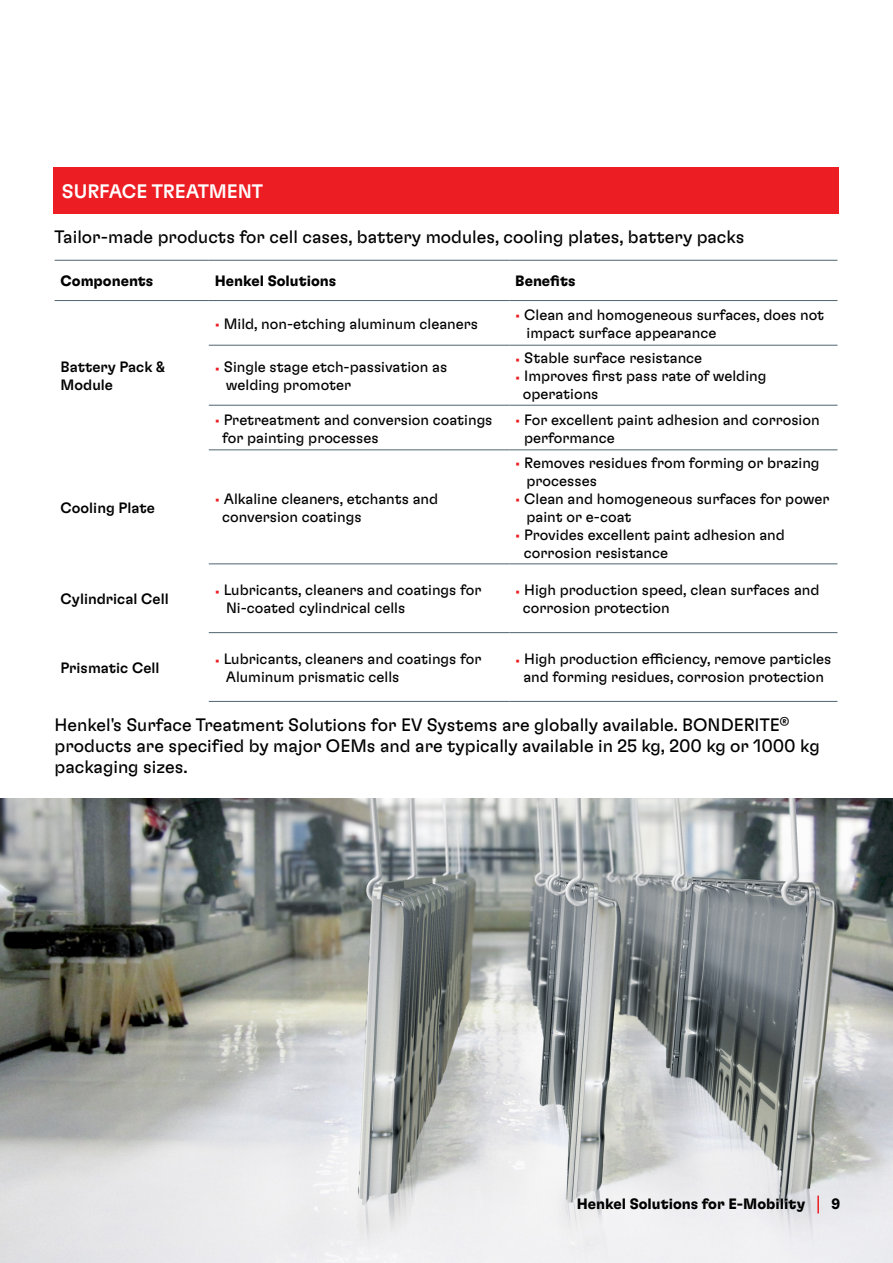
<style>
.page{position:relative;width:893px;height:1263px;background:#fff}
.page>*{position:absolute;margin:0;border:0;box-sizing:border-box;transform-origin:0 0}
.t1{font:500 19.5px "Henkel GT Flexa";letter-spacing:-.01em;color:#fff}
.t2{font:18px/21px "Henkel GT Flexa";color:#000}
.t3{font:15px/18px "Henkel GT Flexa";color:#000}
.t4{font:700 15px "Henkel GT Flexa";color:#000}
.t5{font:500 15px/18px "Henkel GT Flexa";color:#000}
.s1{color:#ed1d24}
</style>
<div class="page">
<img style="left:0;top:798px;width:893px;height:465px">
<div style="left:53px;top:167px;width:786px;height:46px;background:#ed1d24"></div>
<hr style="left:55px;top:260px;width:154px;height:1px;background:#4e6470">
<hr style="left:209px;top:260px;width:300px;height:1px;background:#4e6470">
<hr style="left:509px;top:260px;width:328px;height:1px;background:#4e6470">
<hr style="left:55px;top:300px;width:154px;height:1px;background:#4e6470">
<hr style="left:209px;top:300px;width:300px;height:1px;background:#4e6470">
<hr style="left:509px;top:300px;width:328px;height:1px;background:#4e6470">
<hr style="left:209px;top:345px;width:300px;height:1px;background:#4e6470">
<hr style="left:509px;top:345px;width:328px;height:1px;background:#4e6470">
<hr style="left:209px;top:405px;width:300px;height:1px;background:#4e6470">
<hr style="left:509px;top:405px;width:328px;height:1px;background:#4e6470">
<hr style="left:209px;top:449px;width:300px;height:1px;background:#4e6470">
<hr style="left:509px;top:449px;width:328px;height:1px;background:#4e6470">
<hr style="left:209px;top:563px;width:300px;height:1px;background:#4e6470">
<hr style="left:509px;top:563px;width:328px;height:1px;background:#4e6470">
<hr style="left:209px;top:632px;width:300px;height:1px;background:#4e6470">
<hr style="left:509px;top:632px;width:328px;height:1px;background:#4e6470">
<hr style="left:209px;top:701px;width:300px;height:1px;background:#4e6470">
<hr style="left:509px;top:701px;width:328px;height:1px;background:#4e6470">
<svg style="left:817px;top:1195px;width:2px;height:18px"></svg>
<h1 class="t1" style="left:62px;top:179px;width:203px">SURFACE TREATMENT</h1>
<p class="t2" style="left:55px;top:225px;width:691px">Tailor-made products for cell cases, battery modules, cooling plates, battery packs</p>
<p class="t4" style="left:61px;top:272px;width:94px">Components</p>
<p class="t4" style="left:215px;top:272px;width:123px">Henkel Solutions</p>
<p class="t4" style="left:515px;top:272px;width:62px">Benefits</p>
<p class="t5" style="left:61px;top:357px;width:106px">Battery Pack &amp;<br>Module</p>
<p class="t3" style="left:215px;top:314px;width:265px"><span class="s1">•</span> Mild, non-etching aluminum cleaners</p>
<p class="t3" style="left:526px;top:305px;width:299px;text-indent:-11px"><span class="s1">•</span> Clean and homogeneous surfaces, does not impact surface appearance</p>
<p class="t3" style="left:226px;top:357px;width:223px;text-indent:-11px"><span class="s1">•</span> Single stage etch-passivation as welding promoter</p>
<p class="t3" style="left:515px;top:348px;width:188px"><span class="s1">•</span> Stable surface resistance</p>
<p class="t3" style="left:523px;top:366px;width:245px;text-indent:-8px"><span class="s1">•</span> Improves first pass rate of welding operations</p>
<p class="t3" style="left:222px;top:410px;width:272px;text-indent:-7px"><span class="s1">•</span> Pretreatment and conversion coatings for painting processes</p>
<p class="t3" style="left:524px;top:410px;width:297px;text-indent:-9px"><span class="s1">•</span> For excellent paint adhesion and corrosion performance</p>
<p class="t5" style="left:61px;top:498px;width:96px">Cooling Plate</p>
<p class="t3" style="left:222px;top:489px;width:217px;text-indent:-8px"><span class="s1">•</span> Alkaline cleaners, etchants and conversion coatings</p>
<p class="t3" style="left:526px;top:453px;width:295px;text-indent:-11px"><span class="s1">•</span> Removes residues from forming or brazing processes</p>
<p class="t3" style="left:526px;top:489px;width:305px;text-indent:-11px"><span class="s1">•</span> Clean and homogeneous surfaces for power paint or e-coat</p>
<p class="t3" style="left:524px;top:525px;width:262px;text-indent:-9px"><span class="s1">•</span> Provides excellent paint adhesion and corrosion resistance</p>
<p class="t5" style="left:61px;top:589px;width:110px">Cylindrical Cell</p>
<p class="t3" style="left:226px;top:580px;width:257px;text-indent:-11px"><span class="s1">•</span> Lubricants, cleaners and coatings for<br>Ni-coated cylindrical cells</p>
<p class="t3" style="left:523px;top:580px;width:298px;text-indent:-8px"><span class="s1">•</span> High production speed, clean surfaces and corrosion protection</p>
<p class="t5" style="left:61px;top:658px;width:100px">Prismatic Cell</p>
<p class="t3" style="left:226px;top:649px;width:257px;text-indent:-11px"><span class="s1">•</span> Lubricants, cleaners and coatings for<br>Aluminum prismatic cells</p>
<p class="t3" style="left:515px;top:649px;width:318px;text-align:center"><span class="s1">•</span> High production efficiency, remove particles and forming residues, corrosion protection</p>
<p class="t2" style="left:55px;top:713px;width:767px">Henkel's Surface Treatment Solutions for EV Systems are globally available. BONDERITE<sup>® </sup>products are specified by major OEMs and are typically available in 25 kg, 200 kg or 1000 kg packaging sizes.</p>
<p class="t4" style="left:577px;top:1194px;width:230px">Henkel Solutions for E-Mobility</p>
<p class="t4" style="left:831px;top:1194px;width:10px">9</p>
</div>
